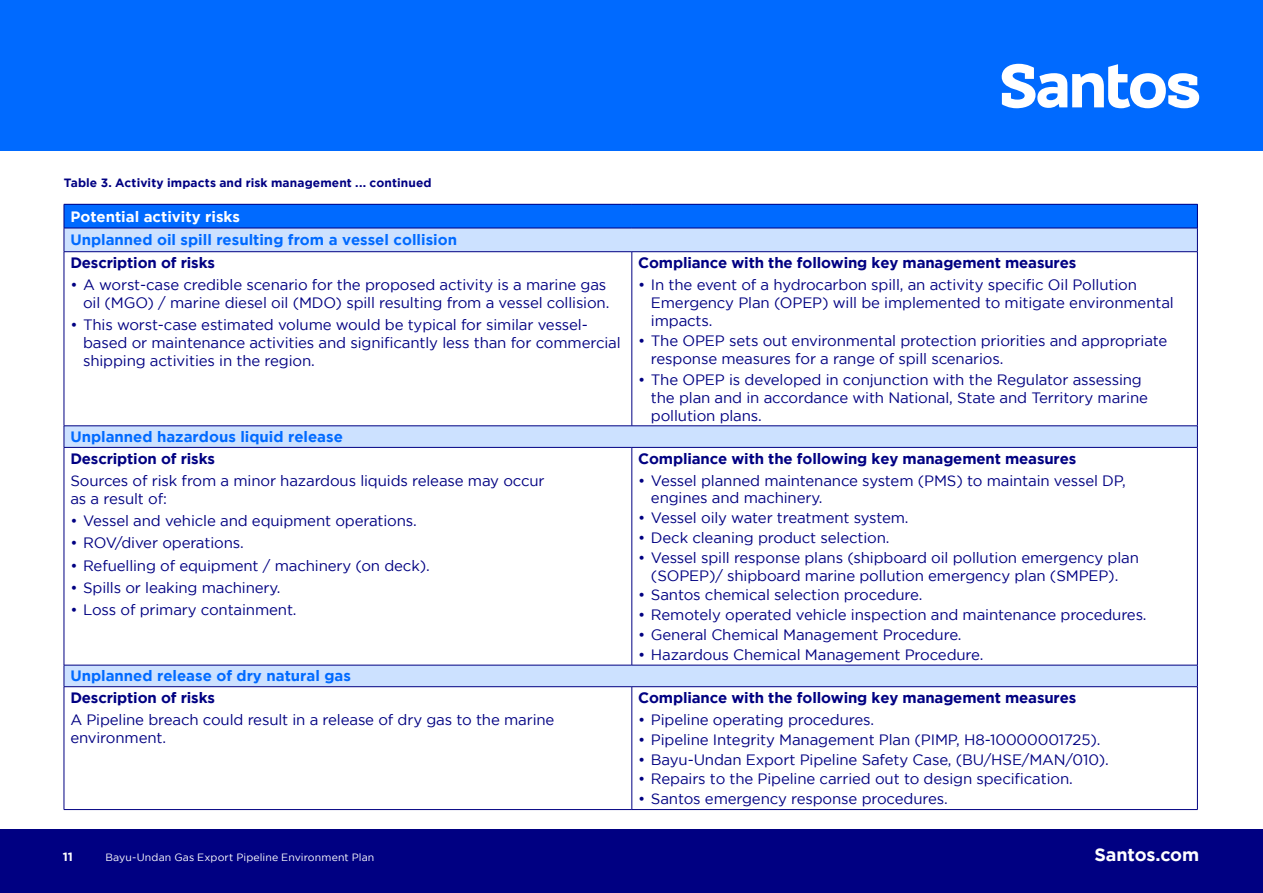
<style>
.page{position:relative;width:1263px;height:893px;background:#fff}
.page>*{position:absolute;margin:0;border:0;box-sizing:border-box;transform-origin:0 0}
.t1{font:700 18px "Gotham";letter-spacing:-.01em;color:#fff}
.t2{font:15px/18px "Gotham";letter-spacing:-.01em;color:#000082}
.t3{font:700 15px "Gotham";letter-spacing:-.01em;color:#000082}
.t4{font:700 15px "Gotham";color:#006aff}
.t5{font:700 15px "Gotham";color:#fff}
.t6{font:700 12px "Gotham";letter-spacing:.01em;color:#000082}
.t7{font:700 12px "Gotham";color:#fff}
.t8{font:10.5px "Gotham";letter-spacing:.015em;color:#fff}
</style>
<div class="page">
<div style="left:0;top:0;width:1263px;height:151px;background:#006aff"></div>
<svg style="left:1002px;top:64px;width:197px;height:44px"></svg>
<div style="left:0;top:829px;width:1263px;height:64px;background:#000082"></div>
<div style="left:64px;top:204px;width:1133px;height:24px;background:#006aff"></div>
<svg style="left:65px;top:229px;width:1132px;height:457px"></svg>
<hr style="left:64px;top:204px;width:568px;height:1px;background:#000082">
<hr style="left:632px;top:204px;width:565px;height:1px;background:#000082">
<hr style="left:64px;top:228px;width:568px;height:1px;background:#000082">
<svg style="left:64px;top:204px;width:1px;height:47px"></svg>
<hr style="left:632px;top:228px;width:565px;height:1px;background:#000082">
<svg style="left:1197px;top:204px;width:1px;height:48px"></svg>
<hr style="left:64px;top:251px;width:568px;height:1px;background:#000082">
<hr style="left:64px;top:252px;width:1px;height:174px;background:#000082">
<hr style="left:632px;top:251px;width:565px;height:1px;background:#000082">
<hr style="left:632px;top:252px;width:1px;height:174px;background:#000082">
<hr style="left:1197px;top:252px;width:1px;height:174px;background:#000082">
<hr style="left:64px;top:426px;width:568px;height:1px;background:#000082">
<svg style="left:64px;top:426px;width:1px;height:21px"></svg>
<hr style="left:632px;top:426px;width:565px;height:1px;background:#000082">
<svg style="left:1197px;top:426px;width:1px;height:21px"></svg>
<hr style="left:64px;top:447px;width:568px;height:1px;background:#000082">
<hr style="left:64px;top:448px;width:1px;height:217px;background:#000082">
<hr style="left:632px;top:447px;width:565px;height:1px;background:#000082">
<hr style="left:632px;top:448px;width:1px;height:217px;background:#000082">
<hr style="left:1197px;top:448px;width:1px;height:217px;background:#000082">
<hr style="left:64px;top:665px;width:568px;height:1px;background:#000082">
<svg style="left:64px;top:665px;width:1px;height:21px"></svg>
<hr style="left:632px;top:665px;width:565px;height:1px;background:#000082">
<svg style="left:1197px;top:665px;width:1px;height:21px"></svg>
<hr style="left:64px;top:686px;width:568px;height:1px;background:#000082">
<hr style="left:64px;top:687px;width:1px;height:122px;background:#000082">
<hr style="left:632px;top:686px;width:565px;height:1px;background:#000082">
<hr style="left:632px;top:687px;width:1px;height:122px;background:#000082">
<hr style="left:1197px;top:687px;width:1px;height:122px;background:#000082">
<hr style="left:64px;top:809px;width:568px;height:1px;background:#000082">
<hr style="left:632px;top:809px;width:565px;height:1px;background:#000082">
<p class="t6" style="left:64px;top:178px;width:369px">Table 3. Activity impacts and risk management ... continued</p>
<p class="t5" style="left:70px;top:210px;width:171px">Potential activity risks</p>
<p class="t4" style="left:70px;top:233px;width:388px">Unplanned oil spill resulting from a vessel collision</p>
<p class="t3" style="left:70px;top:256px;width:146px">Description of risks</p>
<p class="t2" style="left:70px;top:276px;width:541px;text-align:right">• A worst-case credible scenario for the proposed activity is a marine gas oil (MGO) / marine diesel oil (MDO) spill resulting from a vessel collision.</p>
<p class="t2" style="left:83px;top:317px;width:539px;text-indent:-13px">• This worst-case estimated volume would be typical for similar vessel&shy;based or maintenance activities and signi昀椀cantly less than for commercial shipping activities in the region.</p>
<p class="t4" style="left:70px;top:430px;width:274px">Unplanned hazardous liquid release</p>
<p class="t3" style="left:70px;top:452px;width:146px">Description of risks</p>
<p class="t2" style="left:70px;top:472px;width:476px">Sources of risk from a minor hazardous liquids release may occur as a result of:</p>
<p class="t2" style="left:70px;top:512px;width:348px">• Vessel and vehicle and equipment operations.</p>
<p class="t2" style="left:70px;top:535px;width:175px">• ROV/diver operations.</p>
<p class="t2" style="left:70px;top:557px;width:361px">• Refuelling of equipment / machinery (on deck).</p>
<p class="t2" style="left:70px;top:579px;width:212px">• Spills or leaking machinery.</p>
<p class="t2" style="left:70px;top:601px;width:228px">• Loss of primary containment.</p>
<p class="t4" style="left:70px;top:669px;width:282px">Unplanned release of dry natural gas</p>
<p class="t3" style="left:70px;top:691px;width:146px">Description of risks</p>
<p class="t2" style="left:70px;top:711px;width:486px">A Pipeline breach could result in a release of dry gas to the marine environment.</p>
<p class="t3" style="left:638px;top:256px;width:440px">Compliance with the following key management measures</p>
<p class="t2" style="left:651px;top:276px;width:524px;text-indent:-13px">• In the event of a hydrocarbon spill, an activity speci昀椀c Oil Pollution<br>Emergency Plan (OPEP) will be implemented to mitigate environmental impacts.</p>
<p class="t2" style="left:651px;top:333px;width:518px;text-indent:-13px">• The OPEP sets out environmental protection priorities and appropriate response measures for a range of spill scenarios.</p>
<p class="t2" style="left:651px;top:371px;width:498px;text-indent:-13px">• The OPEP is developed in conjunction with the Regulator assessing the plan and in accordance with National, State and Territory marine pollution plans.</p>
<p class="t3" style="left:638px;top:452px;width:440px">Compliance with the following key management measures</p>
<p class="t2" style="left:651px;top:472px;width:476px;text-indent:-13px">• Vessel planned maintenance system (PMS) to maintain vessel DP, engines and machinery.</p>
<p class="t2" style="left:638px;top:509px;width:272px">• Vessel oily water treatment system.</p>
<p class="t2" style="left:638px;top:529px;width:253px">• Deck cleaning product selection.</p>
<p class="t2" style="left:638px;top:549px;width:502px;text-align:center">• Vessel spill response plans (shipboard oil pollution emergency plan (SOPEP)/ shipboard marine pollution emergency plan (SMPEP).</p>
<p class="t2" style="left:638px;top:587px;width:286px">• Santos chemical selection procedure.</p>
<p class="t2" style="left:638px;top:606px;width:510px">• Remotely operated vehicle inspection and maintenance procedures.</p>
<p class="t2" style="left:638px;top:626px;width:325px">• General Chemical Management Procedure.</p>
<p class="t2" style="left:638px;top:646px;width:347px">• Hazardous Chemical Management Procedure.</p>
<p class="t3" style="left:638px;top:691px;width:440px">Compliance with the following key management measures</p>
<p class="t2" style="left:638px;top:711px;width:237px">• Pipeline operating procedures.</p>
<p class="t2" style="left:638px;top:731px;width:464px">• Pipeline Integrity Management Plan (PIMP, H8-10000001725).</p>
<p class="t2" style="left:638px;top:751px;width:472px">• Bayu-Undan Export Pipeline Safety Case, (BU/HSE/MAN/010).</p>
<p class="t2" style="left:638px;top:771px;width:436px">• Repairs to the Pipeline carried out to design speci昀椀cation.</p>
<p class="t2" style="left:638px;top:790px;width:311px">• Santos emergency response procedures.</p>
<p class="t7" style="left:63px;top:851px;width:12px">11</p>
<p class="t8" style="left:105px;top:853px;width:271px">Bayu-Undan Gas Export Pipeline Environment Plan</p>
<p class="t1" style="left:1094px;top:847px;width:106px">Santos.com</p>
</div>
